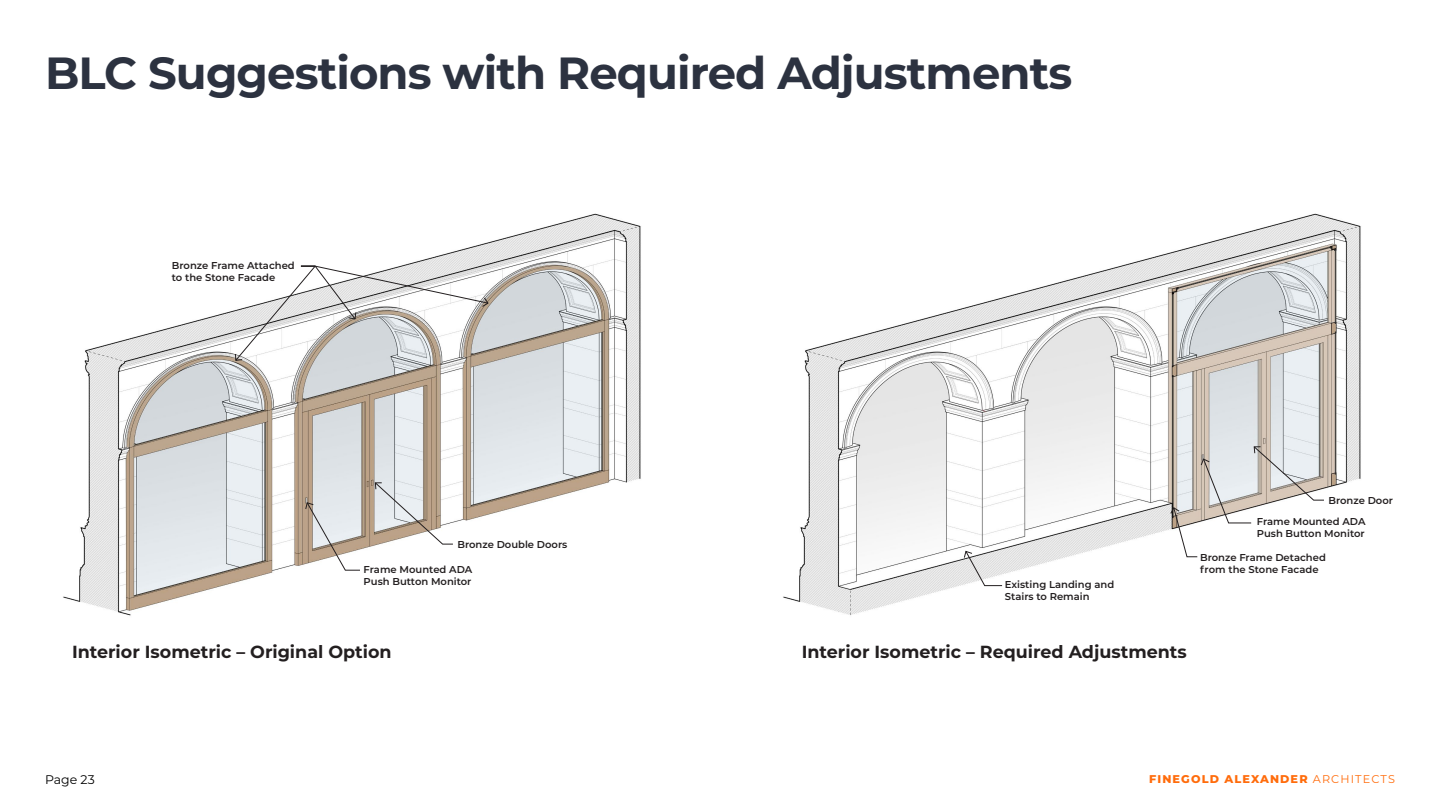
<style>
.page{position:relative;width:1440px;height:810px;background:#fff}
.page>*{position:absolute;margin:0;border:0;box-sizing:border-box;transform-origin:0 0}
.FA_slide_title{font:700 45px "Montserrat";letter-spacing:-.02em;color:#2c3240}
.t1{font:700 17.5px "Montserrat";color:#231f20}
.t2{font:12.5px "Montserrat";color:#000}
.t3{font:800 11.25px "Montserrat";letter-spacing:.1em;color:#ff6c0c}
.t4{font:600 10px/12px "Montserrat";color:#231f20}
.s1{font-weight:400}
</style>
<div class="page">
<img style="left:783px;top:213px;width:578px;height:403px">
<svg style="left:963px;top:550px;width:40px;height:37px"></svg>
<svg style="left:1170px;top:446px;width:155px;height:112px"></svg>
<img style="left:63px;top:213px;width:578px;height:403px">
<svg style="left:374px;top:482px;width:80px;height:63px"></svg>
<svg style="left:305px;top:502px;width:56px;height:69px"></svg>
<svg style="left:234px;top:265px;width:255px;height:97px"></svg>
<p class="FA_slide_title" style="left:45px;top:40px;width:1029px">BLC Suggestions with Required Adjustments</p>
<p class="t4" style="left:172px;top:259px;width:124px">Bronze Frame Attached to the Stone Facade</p>
<p class="t4" style="left:457px;top:538px;width:111px">Bronze Double Doors</p>
<p class="t4" style="left:364px;top:563px;width:110px">Frame Mounted ADA<br>Push Button Monitor</p>
<p class="t1" style="left:72px;top:639px;width:321px">Interior Isometric – Original Option</p>
<p class="t4" style="left:1005px;top:578px;width:111px">Existing Landing and<br>Stairs to Remain</p>
<p class="t4" style="left:1328px;top:494px;width:66px">Bronze Door</p>
<p class="t4" style="left:1257px;top:515px;width:110px">Frame Mounted ADA<br>Push Button Monitor</p>
<p class="t4" style="left:1200px;top:551px;width:127px">Bronze Frame Detached from the Stone Facade</p>
<p class="t1" style="left:802px;top:639px;width:387px">Interior Isometric – Required Adjustments</p>
<p class="t2" style="left:45px;top:771px;width:51px">Page 23</p>
<p class="t3" style="left:1149px;top:771px;width:247px">FINEGOLD ALEXANDER <span class="s1">ARCHITECTS</span></p>
</div>
